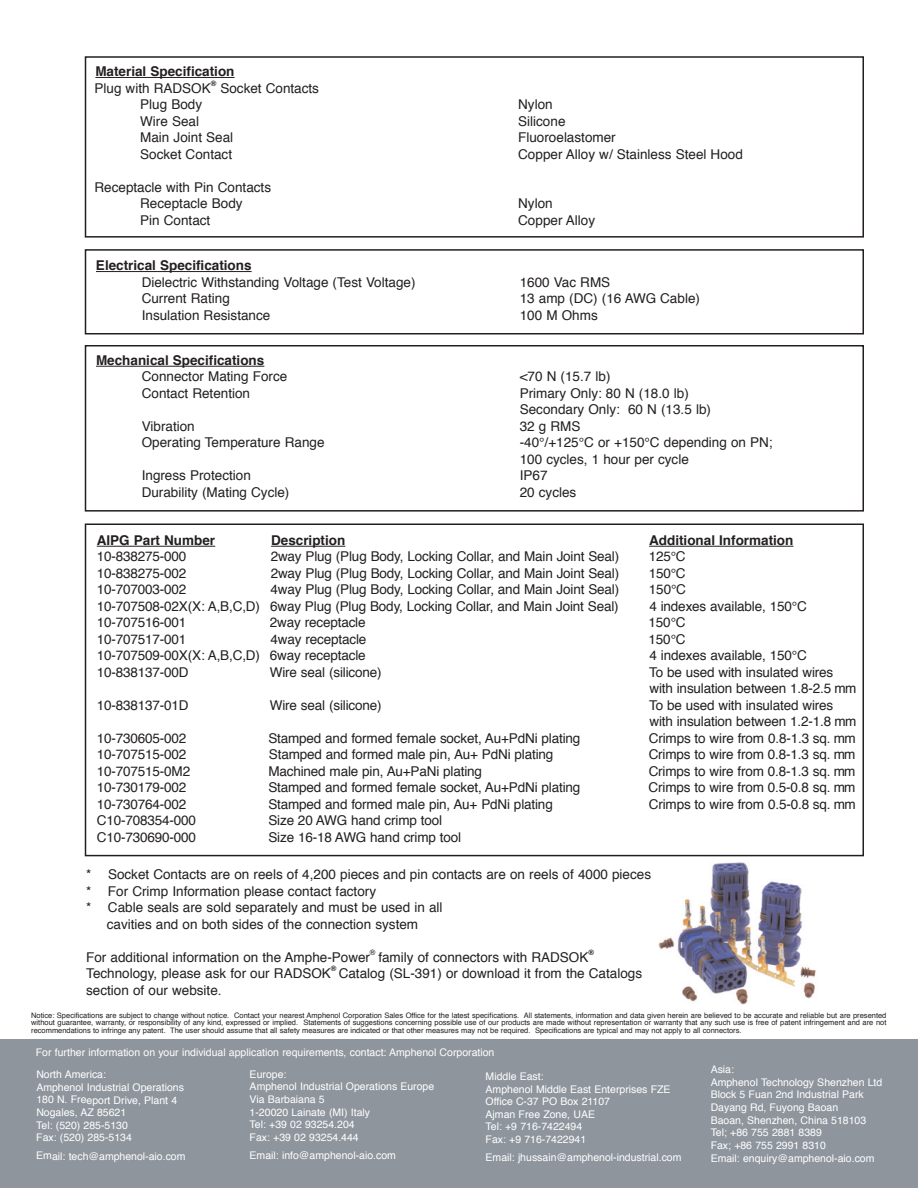
<style>
.page{position:relative;width:918px;height:1188px;background:#fff}
.page>*{position:absolute;margin:0;border:0;box-sizing:border-box;transform-origin:0 0}
.t1{font:13.5px/16.5px "Helvetica";letter-spacing:-.01em;color:#231f20}
.t2{font:700 13.5px "Helvetica";color:#231f20}
.t3{font:10.5px/12.6px "Helvetica";color:#fff}
.t4{font:7.5px/7.5px "Helvetica";color:#231f20;text-align:justify}
.t5{font:700 7.5px "Helvetica";color:#231f20}
.t6{font:7.5px "Helvetica";color:#000}
</style>
<div class="page">
<img style="left:658px;top:862px;width:158px;height:143px">
<div style="left:85px;top:249px;width:779px;height:85px;border:2px solid #231f20"></div>
<div style="left:85px;top:524px;width:779px;height:332px;border:2px solid #231f20"></div>
<div style="left:85px;top:56px;width:779px;height:182px;border:2px solid #231f20"></div>
<div style="left:85px;top:345px;width:779px;height:167px;border:2px solid #231f20"></div>
<div style="left:0;top:1040px;width:918px;height:148px;background:#8f959d"></div>
<hr style="left:95px;top:77px;width:140px;height:1px;background:#231f20">
<hr style="left:96px;top:271px;width:156px;height:1px;background:#231f20">
<hr style="left:97px;top:546px;width:118px;height:1px;background:#231f20">
<hr style="left:271px;top:546px;width:74px;height:1px;background:#231f20">
<hr style="left:649px;top:546px;width:144px;height:1px;background:#231f20">
<hr style="left:96px;top:366px;width:168px;height:1px;background:#231f20">
<p class="t2" style="left:95px;top:66px;width:141px">Material Specification</p>
<p class="t1" style="left:95px;top:81px;width:118px">Plug with RADSOK</p>
<p class="t5" style="left:211px;top:80px;width:7px">®</p>
<p class="t1" style="left:220px;top:81px;width:100px">Socket Contacts</p>
<p class="t1" style="left:140px;top:97px;width:63px">Plug Body</p>
<p class="t1" style="left:518px;top:97px;width:36px">Nylon</p>
<p class="t1" style="left:140px;top:114px;width:60px">Wire Seal</p>
<p class="t1" style="left:518px;top:114px;width:49px">Silicone</p>
<p class="t1" style="left:140px;top:130px;width:95px">Main Joint Seal</p>
<p class="t1" style="left:518px;top:130px;width:99px">Fluoroelastomer</p>
<p class="t1" style="left:140px;top:147px;width:93px">Socket Contact</p>
<p class="t1" style="left:518px;top:147px;width:226px">Copper Alloy w/ Stainless Steel Hood</p>
<p class="t1" style="left:140px;top:180px;width:132px;text-indent:-46px">Receptacle with Pin Contacts<br>Receptacle Body</p>
<p class="t1" style="left:518px;top:196px;width:36px">Nylon</p>
<p class="t1" style="left:140px;top:213px;width:72px">Pin Contact</p>
<p class="t1" style="left:518px;top:213px;width:78px">Copper Alloy</p>
<p class="t2" style="left:96px;top:260px;width:157px">Electrical Specifications</p>
<p class="t1" style="left:142px;top:275px;width:275px">Dielectric Withstanding Voltage (Test Voltage)</p>
<p class="t1" style="left:520px;top:275px;width:92px">1600 Vac RMS</p>
<p class="t1" style="left:142px;top:291px;width:90px">Current Rating</p>
<p class="t1" style="left:520px;top:291px;width:182px">13 amp (DC) (16 AWG Cable)</p>
<p class="t1" style="left:142px;top:308px;width:130px">Insulation Resistance</p>
<p class="t1" style="left:520px;top:308px;width:80px">100 M Ohms</p>
<p class="t2" style="left:96px;top:354px;width:170px">Mechanical Specifications</p>
<p class="t1" style="left:142px;top:369px;width:147px">Connector Mating Force</p>
<p class="t1" style="left:520px;top:369px;width:92px">&lt;70 N (15.7 lb)</p>
<p class="t1" style="left:142px;top:386px;width:110px">Contact Retention</p>
<p class="t1" style="left:520px;top:386px;width:193px">Primary Only: 80 N (18.0 lb)<br>Secondary Only: 60 N (13.5 lb)</p>
<p class="t1" style="left:142px;top:419px;width:55px">Vibration</p>
<p class="t1" style="left:520px;top:419px;width:62px">32 g RMS</p>
<p class="t1" style="left:142px;top:435px;width:184px">Operating Temperature Range</p>
<p class="t1" style="left:520px;top:435px;width:254px">-40°/+125°C or +150°C depending on PN;<br>100 cycles, 1 hour per cycle</p>
<p class="t1" style="left:142px;top:468px;width:111px">Ingress Protection</p>
<p class="t1" style="left:520px;top:468px;width:29px">IP67</p>
<p class="t1" style="left:142px;top:485px;width:149px">Durability (Mating Cycle)</p>
<p class="t1" style="left:520px;top:485px;width:58px">20 cycles</p>
<p class="t2" style="left:97px;top:534px;width:120px">AIPG Part Number</p>
<p class="t2" style="left:271px;top:534px;width:76px">Description</p>
<p class="t2" style="left:649px;top:534px;width:146px">Additional Information</p>
<p class="t1" style="left:97px;top:549px;width:91px">10-838275-000</p>
<p class="t1" style="left:271px;top:549px;width:350px">2way Plug (Plug Body, Locking Collar, and Main Joint Seal)</p>
<p class="t1" style="left:649px;top:549px;width:39px">125°C</p>
<p class="t1" style="left:97px;top:566px;width:91px">10-838275-002</p>
<p class="t1" style="left:271px;top:566px;width:350px">2way Plug (Plug Body, Locking Collar, and Main Joint Seal)</p>
<p class="t1" style="left:649px;top:566px;width:39px">150°C</p>
<p class="t1" style="left:97px;top:582px;width:91px">10-707003-002</p>
<p class="t1" style="left:271px;top:582px;width:350px">4way Plug (Plug Body, Locking Collar, and Main Joint Seal)</p>
<p class="t1" style="left:649px;top:582px;width:39px">150°C</p>
<p class="t1" style="left:97px;top:599px;width:524px">10-707508-02X(X: A,B,C,D) 6way Plug (Plug Body, Locking Collar, and Main Joint Seal)</p>
<p class="t1" style="left:649px;top:599px;width:159px">4 indexes available, 150°C</p>
<p class="t1" style="left:97px;top:615px;width:91px">10-707516-001</p>
<p class="t1" style="left:270px;top:615px;width:97px">2way receptacle</p>
<p class="t1" style="left:649px;top:615px;width:39px">150°C</p>
<p class="t1" style="left:97px;top:632px;width:91px">10-707517-001</p>
<p class="t1" style="left:271px;top:632px;width:97px">4way receptacle</p>
<p class="t1" style="left:649px;top:632px;width:39px">150°C</p>
<p class="t1" style="left:97px;top:648px;width:270px">10-707509-00X(X: A,B,C,D) 6way receptacle</p>
<p class="t1" style="left:650px;top:648px;width:159px">4 indexes available, 150°C</p>
<p class="t1" style="left:97px;top:665px;width:93px">10-838137-00D</p>
<p class="t1" style="left:270px;top:665px;width:113px">Wire seal (silicone)</p>
<p class="t1" style="left:649px;top:665px;width:209px">To be used with insulated wires with insulation between 1.8-2.5 mm</p>
<p class="t1" style="left:97px;top:698px;width:93px">10-838137-01D</p>
<p class="t1" style="left:270px;top:698px;width:113px">Wire seal (silicone)</p>
<p class="t1" style="left:649px;top:698px;width:209px">To be used with insulated wires with insulation between 1.2-1.8 mm</p>
<p class="t1" style="left:97px;top:731px;width:91px">10-730605-002</p>
<p class="t1" style="left:268px;top:731px;width:314px">Stamped and formed female socket, Au+PdNi plating</p>
<p class="t1" style="left:649px;top:731px;width:208px">Crimps to wire from 0.8-1.3 sq. mm</p>
<p class="t1" style="left:97px;top:747px;width:91px">10-707515-002</p>
<p class="t1" style="left:269px;top:747px;width:286px">Stamped and formed male pin, Au+ PdNi plating</p>
<p class="t1" style="left:649px;top:747px;width:208px">Crimps to wire from 0.8-1.3 sq. mm</p>
<p class="t1" style="left:97px;top:764px;width:95px">10-707515-0M2</p>
<p class="t1" style="left:268px;top:764px;width:215px">Machined male pin, Au+PaNi plating</p>
<p class="t1" style="left:649px;top:764px;width:208px">Crimps to wire from 0.8-1.3 sq. mm</p>
<p class="t1" style="left:97px;top:780px;width:91px">10-730179-002</p>
<p class="t1" style="left:268px;top:780px;width:314px">Stamped and formed female socket, Au+PdNi plating</p>
<p class="t1" style="left:649px;top:780px;width:208px">Crimps to wire from 0.5-0.8 sq. mm</p>
<p class="t1" style="left:97px;top:797px;width:91px">10-730764-002</p>
<p class="t1" style="left:268px;top:797px;width:286px">Stamped and formed male pin, Au+ PdNi plating</p>
<p class="t1" style="left:649px;top:797px;width:208px">Crimps to wire from 0.5-0.8 sq. mm</p>
<p class="t1" style="left:97px;top:813px;width:101px">C10-708354-000</p>
<p class="t1" style="left:268px;top:813px;width:175px">Size 20 AWG hand crimp tool</p>
<p class="t1" style="left:97px;top:830px;width:101px">C10-730690-000</p>
<p class="t1" style="left:268px;top:830px;width:194px">Size 16-18 AWG hand crimp tool</p>
<p class="t1" style="left:86px;top:867px;width:566px">* Socket Contacts are on reels of 4,200 pieces and pin contacts are on reels of 4000 pieces</p>
<p class="t1" style="left:86px;top:884px;width:291px">* For Crimp Information please contact factory</p>
<p class="t1" style="left:86px;top:900px;width:358px">* Cable seals are sold separately and must be used in all</p>
<p class="t1" style="left:107px;top:917px;width:313px">cavities and on both sides of the connection system</p>
<p class="t1" style="left:86px;top:950px;width:504px">For additional information on the Amphe-Power family of connectors with RADSOK</p>
<p class="t5" style="left:588px;top:949px;width:7px">®</p>
<p class="t1" style="left:86px;top:966px;width:246px">Technology, please ask for our RADSOK</p>
<p class="t5" style="left:331px;top:966px;width:7px">®</p>
<p class="t1" style="left:339px;top:966px;width:305px">Catalog (SL-391) or download it from the Catalogs</p>
<p class="t1" style="left:86px;top:983px;width:137px">section of our website.</p>
<p class="t6" style="left:370px;top:949px;width:7px">®</p>
<p class="t4" style="left:31px;top:1012px;width:857px">Notice: Specifications are subject to change without notice. Contact your nearest Amphenol Corporation Sales Office for the latest specifications. All statements, information and data given herein are believed to be accurate and reliable but are presented without guarantee, warranty, or responsibility of any kind, expressed or implied. Statements of suggestions concerning possible use of our products are made without representation or warranty that any such use is free of patent infringement and are not recommendations to infringe any patent. The user should assume that all safety measures are indicated or that other measures may not be required. Specifications are typical and may not apply to all connectors.</p>
<p class="t3" style="left:36px;top:1042px;width:460px;line-height:22.5px">For further information on your individual application requirements, contact: Amphenol Corporation<br>North America:</p>
<p class="t3" style="left:36px;top:1082px;width:149px">Amphenol Industrial Operations<br>180 N. Freeport Drive, Plant 4<br>Nogales, AZ 85621<br>Tel: (520) 285-5130<br>Fax: (520) 285-5134</p>
<p class="t3" style="left:36px;top:1150px;width:151px">Email: tech@amphenol-aio.com</p>
<p class="t3" style="left:250px;top:1069px;width:186px">Europe:<br>Amphenol Industrial Operations Europe<br>Via Barbaiana 5<br>1-20020 Lainate (MI) Italy<br>Tel: +39 02 93254.204<br>Fax: +39 02 93254.444</p>
<p class="t3" style="left:250px;top:1150px;width:148px">Email: info@amphenol-aio.com</p>
<p class="t3" style="left:486px;top:1071px;width:186px">Middle East:<br>Amphenol Middle East Enterprises FZE<br>Office C-37 PO Box 21107<br>Ajman Free Zone, UAE<br>Tel: +9 716-7422494<br>Fax: +9 716-7422941</p>
<p class="t3" style="left:486px;top:1152px;width:197px">Email: jhussain@amphenol-industrial.com</p>
<p class="t3" style="left:711px;top:1064px;width:173px">Asia:<br>Amphenol Technology Shenzhen Ltd<br>Block 5 Fuan 2nd Industrial Park<br>Dayang Rd, Fuyong Baoan<br>Baoan, Shenzhen, China 518103<br>Tel; +86 755 2881 8389<br>Fax; +86 755 2991 8310</p>
<p class="t3" style="left:711px;top:1153px;width:165px">Email: enquiry@amphenol-aio.com</p>
</div>
